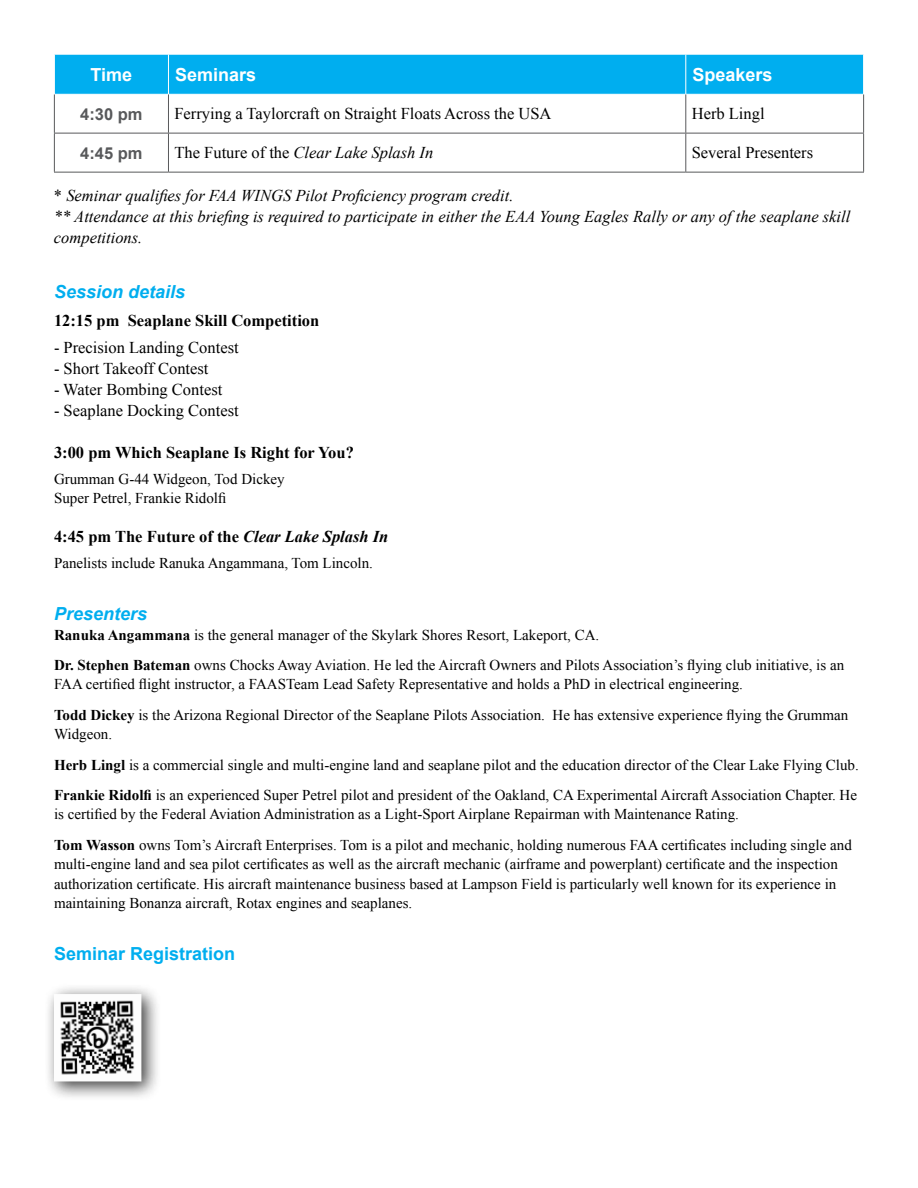
<style>
.page{position:relative;width:918px;height:1188px;background:#fff}
.page>*{position:absolute;margin:0;border:0;box-sizing:border-box;transform-origin:0 0}
.t1{font:italic 700 18px "Arial";color:#00aeef}
.t2{font:700 18px "Arial";color:#fff}
.t3{font:700 18px "Arial";color:#00aeef}
.t4{font:italic 16.5px/21px "Times New Roman";color:#000}
.t5{font:16.5px "Times New Roman";color:#000}
.t6{font:700 16.5px "Times New Roman";color:#000}
.t7{font:700 16.5px "Arial";color:#58595b}
.t8{font:15px/30.3px "Times New Roman";color:#000}
.s1{font-style:normal}
.s2{font-style:italic}
.s3{font-weight:700}
</style>
<div class="page">
<div style="left:55px;top:55px;width:808px;height:39px;background:#00aeef"></div>
<hr style="left:168px;top:54px;width:1px;height:40px;background:#fff">
<hr style="left:686px;top:54px;width:1px;height:40px;background:#fff">
<hr style="left:54px;top:94px;width:1px;height:39px;background:#58595b">
<hr style="left:168px;top:94px;width:1px;height:39px;background:#58595b">
<hr style="left:685px;top:94px;width:1px;height:39px;background:#58595b">
<hr style="left:863px;top:94px;width:1px;height:39px;background:#58595b">
<hr style="left:54px;top:133px;width:114px;height:1px;background:#58595b">
<hr style="left:54px;top:133px;width:1px;height:39px;background:#58595b">
<hr style="left:168px;top:133px;width:518px;height:1px;background:#58595b">
<hr style="left:168px;top:133px;width:1px;height:39px;background:#58595b">
<hr style="left:686px;top:133px;width:178px;height:1px;background:#58595b">
<hr style="left:685px;top:133px;width:1px;height:39px;background:#58595b">
<hr style="left:863px;top:133px;width:1px;height:39px;background:#58595b">
<hr style="left:54px;top:172px;width:114px;height:1px;background:#58595b">
<hr style="left:168px;top:172px;width:518px;height:1px;background:#58595b">
<hr style="left:686px;top:172px;width:178px;height:1px;background:#58595b">
<div style="left:43px;top:983px;width:119px;height:119px;background:#000;opacity:.75"></div>
<img style="left:54px;top:994px;width:87px;height:87px">
<p class="t2" style="left:91px;top:63px;width:43px">Time</p>
<p class="t2" style="left:175px;top:63px;width:83px">Seminars</p>
<p class="t2" style="left:693px;top:63px;width:82px">Speakers</p>
<p class="t7" style="left:80px;top:103px;width:64px">4:30 pm</p>
<p class="t5" style="left:174px;top:102px;width:379px">Ferrying a Taylorcraft on Straight Floats Across the USA</p>
<p class="t5" style="left:692px;top:102px;width:74px">Herb Lingl</p>
<p class="t7" style="left:80px;top:142px;width:64px">4:45 pm</p>
<p class="t4" style="left:174px;top:142px;width:260px"><span class="s1">The Future of the</span> Clear Lake Splash In</p>
<p class="t5" style="left:692px;top:141px;width:123px">Several Presenters</p>
<p class="t4" style="left:54px;top:185px;width:798px"><span class="s1">*</span> Seminar qualifies for FAA WINGS Pilot Proficiency program credit.<br>** Attendance at this briefing is required to participate in either the EAA Young Eagles Rally or any of the seaplane skill competitions.</p>
<p class="t1" style="left:54px;top:280px;width:133px">Session details</p>
<p class="t6" style="left:54px;top:309px;width:267px">12:15 pm Seaplane Skill Competition</p>
<p class="t5" style="left:54px;top:337px;width:186px">- Precision Landing Contest</p>
<p class="t5" style="left:54px;top:358px;width:156px">- Short Takeoff Contest</p>
<p class="t5" style="left:54px;top:379px;width:170px">- Water Bombing Contest</p>
<p class="t5" style="left:54px;top:400px;width:186px">- Seaplane Docking Contest</p>
<p class="t6" style="left:54px;top:441px;width:301px">3:00 pm Which Seaplane Is Right for You?</p>
<p class="t8" style="left:54px;top:469px;width:232px;line-height:19.5px">Grumman G-44 Widgeon, Tod Dickey<br>Super Petrel, Frankie Ridolfi</p>
<p class="t6" style="left:54px;top:525px;width:336px">4:45 pm The Future of the <span class="s2">Clear Lake Splash In</span></p>
<p class="t8" style="left:54px;top:548px;width:321px">Panelists include Ranuka Angammana, Tom Lincoln.</p>
<p class="t1" style="left:54px;top:602px;width:95px">Presenters</p>
<p class="t8" style="left:54px;top:619px;width:792px"><span class="s3">Ranuka Angammana</span> is the general manager of the Skylark Shores Resort, Lakeport, CA.<br><span class="s3">Dr. Stephen Bateman</span> owns Chocks Away Aviation. He led the Aircraft Owners and Pilots Association’s flying club initiative, is an</p>
<p class="t8" style="left:54px;top:669px;width:796px">FAA certified flight instructor, a FAASTeam Lead Safety Representative and holds a PhD in electrical engineering.<br><span class="s3">Todd Dickey</span> is the Arizona Regional Director of the Seaplane Pilots Association. He has extensive experience flying the Grumman</p>
<p class="t8" style="left:54px;top:719px;width:806px">Widgeon.<br><span class="s3">Herb Lingl</span> is a commercial single and multi-engine land and seaplane pilot and the education director of the Clear Lake Flying Club.<br><span class="s3">Frankie Ridolfi</span> is an experienced Super Petrel pilot and president of the Oakland, CA Experimental Aircraft Association Chapter. He</p>
<p class="t8" style="left:54px;top:799px;width:799px">is certified by the Federal Aviation Administration as a Light-Sport Airplane Repairman with Maintenance Rating.<br><span class="s3">Tom Wasson</span> owns Tom’s Aircraft Enterprises. Tom is a pilot and mechanic, holding numerous FAA certificates including single and</p>
<p class="t8" style="left:54px;top:854px;width:785px;line-height:19.5px;text-align:justify">multi-engine land and sea pilot certificates as well as the aircraft mechanic (airframe and powerplant) certificate and the inspection authorization certificate. His aircraft maintenance business based at Lampson Field is particularly well known for its experience in maintaining Bonanza aircraft, Rotax engines and seaplanes.</p>
<p class="t3" style="left:54px;top:942px;width:183px">Seminar Registration</p>
</div>
